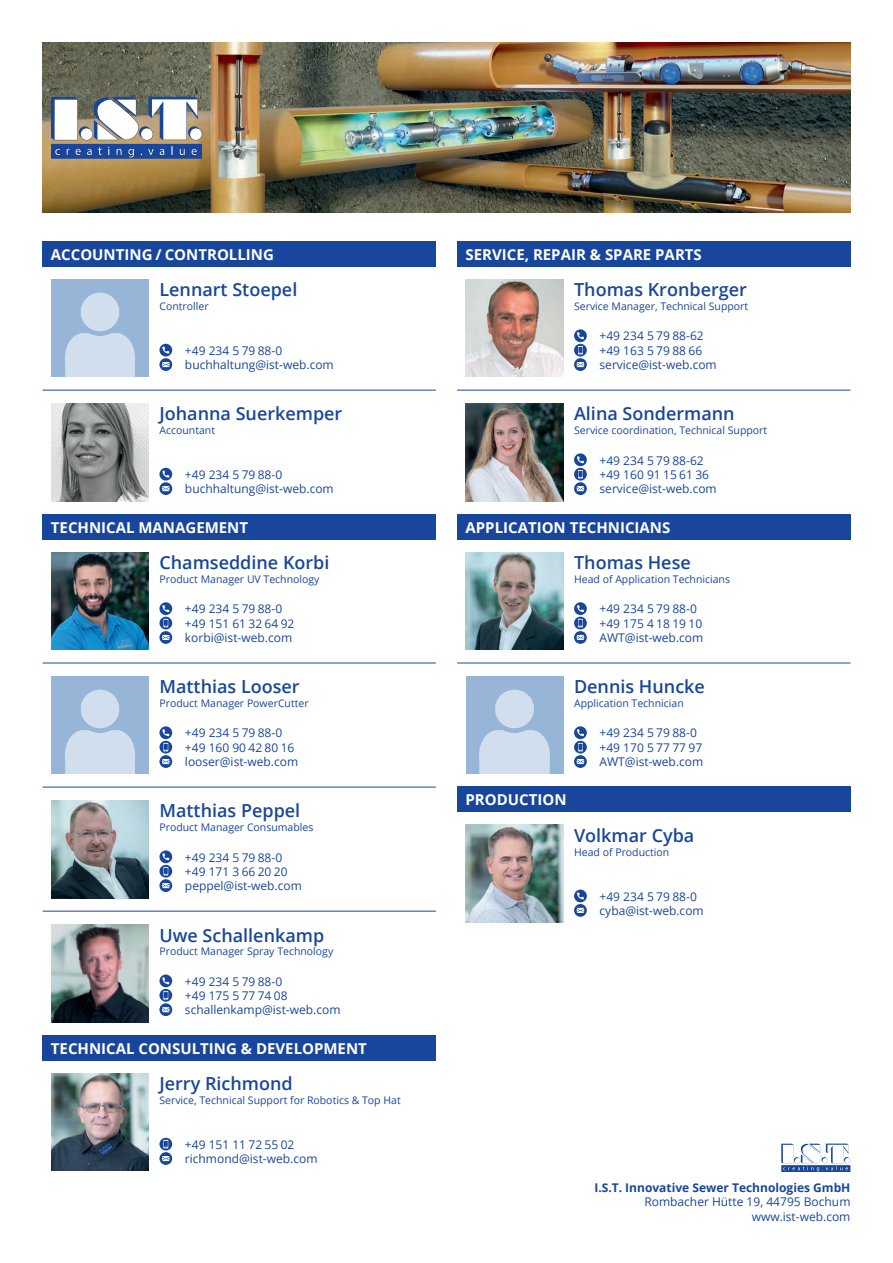
<style>
.page{position:relative;width:893px;height:1263px;background:#fff}
.page>*{position:absolute;margin:0;border:0;box-sizing:border-box;transform-origin:0 0}
.t1{font:600 18px "Open Sans";color:#18469d}
.t2{font:700 15px "Open Sans";color:#fff}
.t3{font:12px/14.4px "Open Sans";color:#18469d}
.t4{font:700 12px "Open Sans";color:#18469d}
.t5{font:10.5px "Open Sans";color:#18469d}
</style>
<div class="page">
<div style="left:457px;top:514px;width:393px;height:25px;background:#18469d"></div>
<div style="left:457px;top:787px;width:393px;height:25px;background:#18469d"></div>
<div style="left:457px;top:241px;width:393px;height:25px;background:#18469d"></div>
<svg style="left:574px;top:631px;width:13px;height:13px"></svg>
<svg style="left:577px;top:635px;width:7px;height:5px"></svg>
<svg style="left:574px;top:617px;width:13px;height:12px"></svg>
<svg style="left:578px;top:619px;width:5px;height:8px"></svg>
<svg style="left:574px;top:602px;width:13px;height:13px"></svg>
<svg style="left:577px;top:605px;width:7px;height:7px"></svg>
<svg style="left:574px;top:904px;width:13px;height:13px"></svg>
<svg style="left:577px;top:908px;width:7px;height:5px"></svg>
<svg style="left:574px;top:889px;width:13px;height:13px"></svg>
<svg style="left:577px;top:892px;width:7px;height:7px"></svg>
<svg style="left:574px;top:755px;width:13px;height:13px"></svg>
<svg style="left:577px;top:759px;width:7px;height:5px"></svg>
<svg style="left:574px;top:741px;width:13px;height:12px"></svg>
<svg style="left:578px;top:743px;width:5px;height:8px"></svg>
<svg style="left:574px;top:726px;width:13px;height:13px"></svg>
<svg style="left:577px;top:729px;width:7px;height:7px"></svg>
<hr style="left:457px;top:663px;width:393px;height:1px;background:#18469d">
<hr style="left:457px;top:390px;width:393px;height:1px;background:#18469d">
<hr style="left:43px;top:390px;width:393px;height:1px;background:#18469d">
<svg style="left:574px;top:482px;width:13px;height:13px"></svg>
<svg style="left:577px;top:486px;width:7px;height:5px"></svg>
<svg style="left:574px;top:468px;width:13px;height:13px"></svg>
<svg style="left:578px;top:470px;width:5px;height:8px"></svg>
<svg style="left:574px;top:453px;width:13px;height:13px"></svg>
<svg style="left:577px;top:456px;width:7px;height:7px"></svg>
<svg style="left:574px;top:358px;width:13px;height:13px"></svg>
<svg style="left:577px;top:362px;width:7px;height:5px"></svg>
<svg style="left:574px;top:344px;width:13px;height:13px"></svg>
<svg style="left:578px;top:346px;width:5px;height:8px"></svg>
<svg style="left:574px;top:329px;width:13px;height:13px"></svg>
<svg style="left:577px;top:332px;width:7px;height:7px"></svg>
<div style="left:43px;top:514px;width:393px;height:25px;background:#18469d"></div>
<div style="left:43px;top:1035px;width:393px;height:25px;background:#18469d"></div>
<svg style="left:159px;top:879px;width:13px;height:13px"></svg>
<svg style="left:162px;top:883px;width:8px;height:5px"></svg>
<svg style="left:159px;top:865px;width:13px;height:12px"></svg>
<svg style="left:163px;top:867px;width:5px;height:8px"></svg>
<svg style="left:159px;top:850px;width:13px;height:13px"></svg>
<svg style="left:162px;top:853px;width:7px;height:7px"></svg>
<svg style="left:159px;top:1003px;width:13px;height:13px"></svg>
<svg style="left:162px;top:1007px;width:8px;height:5px"></svg>
<svg style="left:159px;top:989px;width:13px;height:13px"></svg>
<svg style="left:163px;top:991px;width:5px;height:8px"></svg>
<svg style="left:159px;top:974px;width:13px;height:13px"></svg>
<svg style="left:162px;top:977px;width:7px;height:7px"></svg>
<svg style="left:159px;top:631px;width:13px;height:13px"></svg>
<svg style="left:162px;top:635px;width:8px;height:5px"></svg>
<svg style="left:159px;top:617px;width:13px;height:12px"></svg>
<svg style="left:163px;top:619px;width:5px;height:8px"></svg>
<svg style="left:159px;top:602px;width:13px;height:13px"></svg>
<svg style="left:162px;top:605px;width:7px;height:7px"></svg>
<svg style="left:159px;top:1152px;width:13px;height:13px"></svg>
<svg style="left:162px;top:1156px;width:8px;height:5px"></svg>
<svg style="left:159px;top:1138px;width:13px;height:12px"></svg>
<svg style="left:163px;top:1140px;width:5px;height:8px"></svg>
<svg style="left:159px;top:755px;width:13px;height:13px"></svg>
<svg style="left:162px;top:759px;width:8px;height:5px"></svg>
<svg style="left:159px;top:741px;width:13px;height:12px"></svg>
<svg style="left:163px;top:743px;width:5px;height:8px"></svg>
<svg style="left:159px;top:726px;width:13px;height:13px"></svg>
<svg style="left:162px;top:729px;width:7px;height:7px"></svg>
<hr style="left:43px;top:663px;width:393px;height:1px;background:#18469d">
<hr style="left:43px;top:787px;width:393px;height:1px;background:#18469d">
<hr style="left:43px;top:911px;width:393px;height:1px;background:#18469d">
<div style="left:43px;top:241px;width:393px;height:25px;background:#18469d"></div>
<svg style="left:159px;top:358px;width:13px;height:13px"></svg>
<svg style="left:162px;top:362px;width:8px;height:5px"></svg>
<svg style="left:159px;top:344px;width:13px;height:12px"></svg>
<svg style="left:162px;top:347px;width:7px;height:6px"></svg>
<svg style="left:159px;top:482px;width:13px;height:13px"></svg>
<svg style="left:162px;top:486px;width:8px;height:5px"></svg>
<svg style="left:159px;top:468px;width:13px;height:13px"></svg>
<svg style="left:162px;top:471px;width:7px;height:7px"></svg>
<img style="left:77px;top:43px;width:773px;height:170px">
<img style="left:43px;top:43px;width:34px;height:170px">
<svg style="left:51px;top:97px;width:151px;height:61px"></svg>
<img style="left:466px;top:552px;width:97px;height:98px">
<img style="left:466px;top:825px;width:97px;height:98px">
<img style="left:466px;top:676px;width:97px;height:98px">
<img style="left:466px;top:403px;width:97px;height:98px">
<img style="left:466px;top:279px;width:97px;height:98px">
<img style="left:51px;top:800px;width:98px;height:98px">
<img style="left:51px;top:924px;width:98px;height:98px">
<img style="left:51px;top:552px;width:98px;height:98px">
<img style="left:51px;top:676px;width:98px;height:98px">
<img style="left:51px;top:1073px;width:98px;height:98px">
<img style="left:51px;top:279px;width:98px;height:98px">
<img style="left:51px;top:403px;width:98px;height:98px">
<svg style="left:781px;top:1143px;width:69px;height:29px"></svg>
<p class="t2" style="left:51px;top:244px;width:225px">ACCOUNTING / CONTROLLING</p>
<h1 class="t1" style="left:159px;top:277px;width:139px">Lennart Stoepel</h1>
<p class="t5" style="left:159px;top:299px;width:51px">Controller</p>
<p class="t3" style="left:185px;top:343px;width:150px">+49 234 5 79 88-0 buchhaltung@ist-web.com</p>
<h1 class="t1" style="left:159px;top:402px;width:184px">Johanna Suerkemper</h1>
<p class="t5" style="left:159px;top:423px;width:57px">Accountant</p>
<p class="t3" style="left:185px;top:467px;width:150px">+49 234 5 79 88-0 buchhaltung@ist-web.com</p>
<p class="t2" style="left:51px;top:516px;width:199px">TECHNICAL MANAGEMENT</p>
<h1 class="t1" style="left:159px;top:550px;width:172px">Chamseddine Korbi</h1>
<p class="t5" style="left:159px;top:572px;width:162px">Product Manager UV Technology</p>
<p class="t3" style="left:185px;top:601px;width:111px">+49 234 5 79 88-0 +49 151 61 32 64 92 korbi@ist-web.com</p>
<h1 class="t1" style="left:159px;top:674px;width:142px">Matthias Looser</h1>
<p class="t5" style="left:159px;top:696px;width:151px">Product Manager PowerCutter</p>
<p class="t3" style="left:185px;top:726px;width:115px">+49 234 5 79 88-0 +49 160 90 42 80 16 looser@ist-web.com</p>
<h1 class="t1" style="left:159px;top:798px;width:142px">Matthias Peppel</h1>
<p class="t5" style="left:159px;top:820px;width:155px">Product Manager Consumables</p>
<p class="t3" style="left:185px;top:850px;width:118px">+49 234 5 79 88-0 +49 171 3 66 20 20 peppel@ist-web.com</p>
<h1 class="t1" style="left:159px;top:923px;width:166px">Uwe Schallenkamp</h1>
<p class="t5" style="left:159px;top:944px;width:175px">Product Manager Spray Technology</p>
<p class="t3" style="left:185px;top:974px;width:157px">+49 234 5 79 88-0<br>+49 175 5 77 74 08 schallenkamp@ist-web.com</p>
<p class="t2" style="left:51px;top:1037px;width:317px">TECHNICAL CONSULTING &amp; DEVELOPMENT</p>
<h1 class="t1" style="left:159px;top:1071px;width:135px">Jerry Richmond</h1>
<p class="t5" style="left:159px;top:1093px;width:243px">Service, Technical Support for Robotics &amp; Top Hat</p>
<p class="t3" style="left:185px;top:1137px;width:134px">+49 151 11 72 55 02 richmond@ist-web.com</p>
<p class="t2" style="left:465px;top:244px;width:238px">SERVICE, REPAIR &amp; SPARE PARTS</p>
<h1 class="t1" style="left:574px;top:277px;width:174px">Thomas Kronberger</h1>
<p class="t5" style="left:574px;top:299px;width:176px">Service Manager, Technical Support</p>
<p class="t3" style="left:600px;top:329px;width:119px">+49 234 5 79 88-62 +49 163 5 79 88 66 service@ist-web.com</p>
<h1 class="t1" style="left:574px;top:402px;width:162px">Alina Sondermann</h1>
<p class="t5" style="left:574px;top:423px;width:195px">Service coordination, Technical Support</p>
<p class="t3" style="left:600px;top:453px;width:119px">+49 234 5 79 88-62 +49 160 91 15 61 36 service@ist-web.com</p>
<p class="t2" style="left:465px;top:516px;width:206px">APPLICATION TECHNICIANS</p>
<h1 class="t1" style="left:574px;top:550px;width:118px">Thomas Hese</h1>
<p class="t5" style="left:574px;top:572px;width:158px">Head of Application Technicians</p>
<p class="t3" style="left:600px;top:601px;width:105px">+49 234 5 79 88-0 +49 175 4 18 19 10<br>AWT@ist-web.com</p>
<h1 class="t1" style="left:574px;top:674px;width:132px">Dennis Huncke</h1>
<p class="t5" style="left:574px;top:696px;width:111px">Application Technician</p>
<p class="t3" style="left:600px;top:726px;width:105px">+49 234 5 79 88-0 +49 170 5 77 77 97<br>AWT@ist-web.com</p>
<p class="t2" style="left:465px;top:789px;width:103px">PRODUCTION</p>
<h1 class="t1" style="left:574px;top:823px;width:122px">Volkmar Cyba</h1>
<p class="t5" style="left:574px;top:845px;width:97px">Head of Production</p>
<p class="t3" style="left:600px;top:889px;width:106px">+49 234 5 79 88-0 cyba@ist-web.com</p>
<p class="t4" style="left:594px;top:1179px;width:258px">I.S.T. Innovative Sewer Technologies GmbH</p>
<p class="t3" style="left:644px;top:1194px;width:208px;text-align:right">Rombacher Hütte 19, 44795 Bochum www.ist-web.com</p>
</div>
